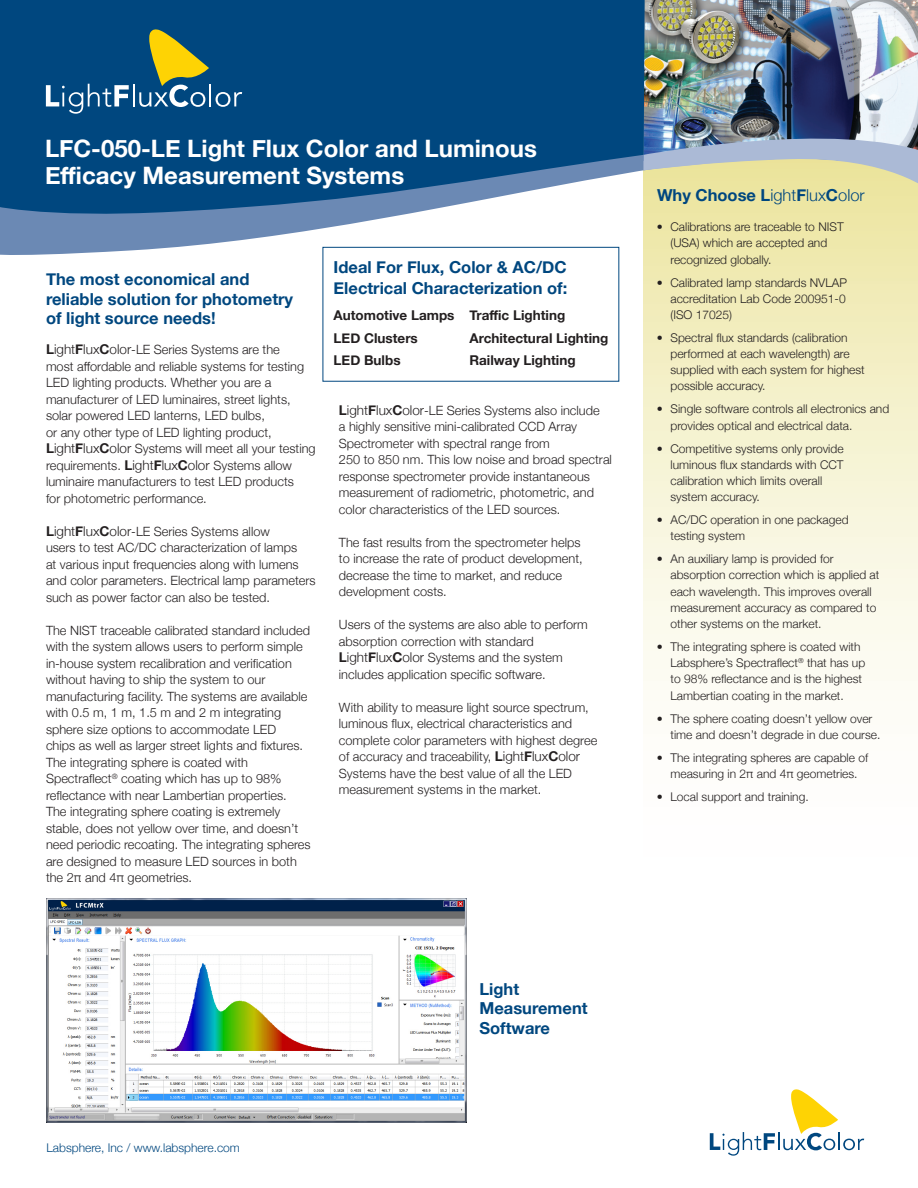
<style>
.page{position:relative;width:918px;height:1188px;background:#fff}
.page>*{position:absolute;margin:0;border:0;box-sizing:border-box;transform-origin:0 0}
.body_head_1{font:700 24px/27px "Helvetica Neue";color:#fff}
.body_head_1-2{font:700 16.5px/19.5px "Helvetica Neue";color:#00477f}
.Body_Text{font:700 16.5px "Helvetica Neue";color:#00477f}
.Body_Text-2{font:700 13.5px "Helvetica Neue";color:#231f20}
.t1{font:300 12.75px/16.5px "Helvetica Neue";color:#231f20}
.t2{font:300 12px/16.2px "Helvetica Neue";color:#231f20}
.t3{font:300 12px "Helvetica Neue";color:#00477f}
.s1{font-weight:700;font-size:13.5px}
.s2{font-size:13.5px}
.s3{font-weight:300}
</style>
<div class="page">
<svg style="left:644px;top:259px;width:274px;height:431px;background:#f6f3d5"></svg>
<svg style="left:0;top:192px;width:918px;height:67px"></svg>
<img style="left:645px;top:0;width:273px;height:119px">
<svg style="left:0;top:0;width:645px;height:219px;background:#145489"></svg>
<img style="left:46px;top:899px;width:420px;height:224px">
<img style="left:644px;top:119px;width:274px;height:73px">
<svg style="left:710px;top:1089px;width:154px;height:67px"></svg>
<svg style="left:46px;top:84px;width:83px;height:30px"></svg>
<hr style="left:133px;top:84px;width:2px;height:22px;background:#fff">
<svg style="left:139px;top:29px;width:70px;height:78px;background:#668260"></svg>
<hr style="left:209px;top:84px;width:2px;height:22px;background:#fff">
<svg style="left:216px;top:92px;width:26px;height:15px"></svg>
<div style="left:323px;top:247px;width:296px;height:135px;border:1px solid #00477f"></div>
<p class="body_head_1" style="left:45px;top:136px;width:494px">LFC-050-LE Light Flux Color and Luminous<br>Efficacy Measurement Systems</p>
<p class="body_head_1-2" style="left:46px;top:270px;width:249px">The most economical and reliable solution for photometry of light source needs!</p>
<p class="t1" style="left:46px;top:341px;width:271px"><span class="s1">L</span><span class="s2">ight</span><span class="s1">F</span><span class="s2">lux</span><span class="s1">C</span><span class="s2">olor</span>-LE Series Systems are the<br>most affordable and reliable systems for testing LED lighting products. Whether you are a manufacturer of LED luminaires, street lights, solar powered LED lanterns, LED bulbs,<br>or any other type of LED lighting product, <span class="s1">L</span><span class="s2">ight</span><span class="s1">F</span><span class="s2">lux</span><span class="s1">C</span><span class="s2">olor</span> Systems will meet all your testing requirements. <span class="s1">L</span><span class="s2">ight</span><span class="s1">F</span><span class="s2">lux</span><span class="s1">C</span><span class="s2">olor</span> Systems allow luminaire manufacturers to test LED products<br>for photometric performance.</p>
<p class="t1" style="left:46px;top:522px;width:271px"><span class="s1">L</span><span class="s2">ight</span><span class="s1">F</span><span class="s2">lux</span><span class="s1">C</span><span class="s2">olor</span>-LE Series Systems allow<br>users to test AC/DC characterization of lamps<br>at various input frequencies along with lumens and color parameters. Electrical lamp parameters such as power factor can also be tested.</p>
<p class="t1" style="left:46px;top:621px;width:266px">The NIST traceable calibrated standard included with the system allows users to perform simple in-house system recalibration and verification without having to ship the system to our manufacturing facility. The systems are available with 0.5 m, 1 m, 1.5 m and 2 m integrating sphere size options to accommodate LED<br>chips as well as larger street lights and fixtures.<br>The integrating sphere is coated with Spectraflect<sup>®</sup> coating which has up to 98% reflectance with near Lambertian properties.</p>
<p class="t1" style="left:46px;top:803px;width:236px">The integrating sphere coating is extremely</p>
<p class="t1" style="left:46px;top:819px;width:266px">stable, does not yellow over time, and doesn’t need periodic recoating. The integrating spheres are designed to measure LED sources in both</p>
<p class="t1" style="left:46px;top:869px;width:148px">the 2π and 4π geometries.</p>
<p class="Body_Text" style="left:334px;top:254px;width:235px">Ideal For Flux, Color &amp; AC/DC</p>
<p class="Body_Text" style="left:334px;top:275px;width:235px">Electrical Characterization of:</p>
<p class="Body_Text-2" style="left:334px;top:305px;width:122px">Automotive Lamps</p>
<p class="Body_Text-2" style="left:334px;top:327px;width:86px">LED Clusters</p>
<p class="Body_Text-2" style="left:334px;top:350px;width:69px">LED Bulbs</p>
<p class="Body_Text-2" style="left:470px;top:305px;width:97px">Traffic Lighting</p>
<p class="Body_Text-2" style="left:470px;top:328px;width:140px">Architectural Lighting</p>
<p class="Body_Text-2" style="left:470px;top:350px;width:108px">Railway Lighting</p>
<p class="t1" style="left:339px;top:401px;width:275px"><span class="s1">L</span><span class="s2">ight</span><span class="s1">F</span><span class="s2">lux</span><span class="s1">C</span><span class="s2">olor</span>-LE Series Systems also include<br>a highly sensitive mini-calibrated CCD Array Spectrometer with spectral range from<br>250 to 850 nm. This low noise and broad spectral response spectrometer provide instantaneous measurement of radiometric, photometric, and color characteristics of the LED sources.</p>
<p class="t1" style="left:339px;top:533px;width:245px">The fast results from the spectrometer helps to increase the rate of product development, decrease the time to market, and reduce development costs.</p>
<p class="t1" style="left:339px;top:615px;width:250px">Users of the systems are also able to perform</p>
<p class="t1" style="left:339px;top:632px;width:196px">absorption correction with standard</p>
<p class="t1" style="left:339px;top:648px;width:225px"><span class="s1">L</span><span class="s2">ight</span><span class="s1">F</span><span class="s2">lux</span><span class="s1">C</span><span class="s2">olor</span> Systems and the system</p>
<p class="t1" style="left:339px;top:665px;width:208px">includes application specific software.</p>
<p class="t1" style="left:339px;top:698px;width:260px">With ability to measure light source spectrum, luminous flux, electrical characteristics and complete color parameters with highest degree of accuracy and traceability, <span class="s1">L</span><span class="s2">ight</span><span class="s1">F</span><span class="s2">lux</span><span class="s1">C</span><span class="s2">olor </span>Systems have the best value of all the LED measurement systems in the market.</p>
<p class="body_head_1-2" style="left:480px;top:979px;width:110px">Light<br>Measurement<br>Software</p>
<p class="t3" style="left:46px;top:1138px;width:195px">Labsphere, Inc / www.labsphere.com</p>
<p class="body_head_1-2" style="left:657px;top:186px;width:209px">Why Choose L<span class="s3">ight</span>F<span class="s3">lux</span>C<span class="s3">olor</span></p>
<p class="t2" style="left:670px;top:218px;width:175px;text-indent:-14px">• Calibrations are traceable to NIST (USA) which are accepted and recognized globally.</p>
<p class="t2" style="left:670px;top:273px;width:178px;text-align:justify;text-indent:-14px">• Calibrated lamp standards NVLAP accreditation Lab Code 200951-0 (ISO 17025)</p>
<p class="t2" style="left:670px;top:329px;width:196px;text-indent:-14px">• Spectral flux standards (calibration performed at each wavelength) are supplied with each system for highest possible accuracy.</p>
<p class="t2" style="left:670px;top:400px;width:220px;text-indent:-14px">• Single software controls all electronics and provides optical and electrical data.</p>
<p class="t2" style="left:670px;top:439px;width:175px;text-indent:-14px">• Competitive systems only provide luminous flux standards with CCT calibration which limits overall system accuracy.</p>
<p class="t2" style="left:670px;top:511px;width:180px;text-indent:-14px">• AC/DC operation in one packaged testing system</p>
<p class="t2" style="left:670px;top:550px;width:210px;text-indent:-14px">• An auxiliary lamp is provided for absorption correction which is applied at each wavelength. This improves overall measurement accuracy as compared to other systems on the market.</p>
<p class="t2" style="left:670px;top:638px;width:196px;text-indent:-14px">• The integrating sphere is coated with Labsphere’s Spectraflect<sup>®</sup> that has up to 98% reflectance and is the highest Lambertian coating in the market.</p>
<p class="t2" style="left:670px;top:709px;width:211px;text-indent:-14px">• The sphere coating doesn’t yellow over time and doesn’t degrade in due course.</p>
<p class="t2" style="left:657px;top:748px;width:213px;text-align:center">• The integrating spheres are capable of measuring in 2π and 4π geometries.</p>
<p class="t2" style="left:657px;top:788px;width:153px">• Local support and training.</p>
</div>
